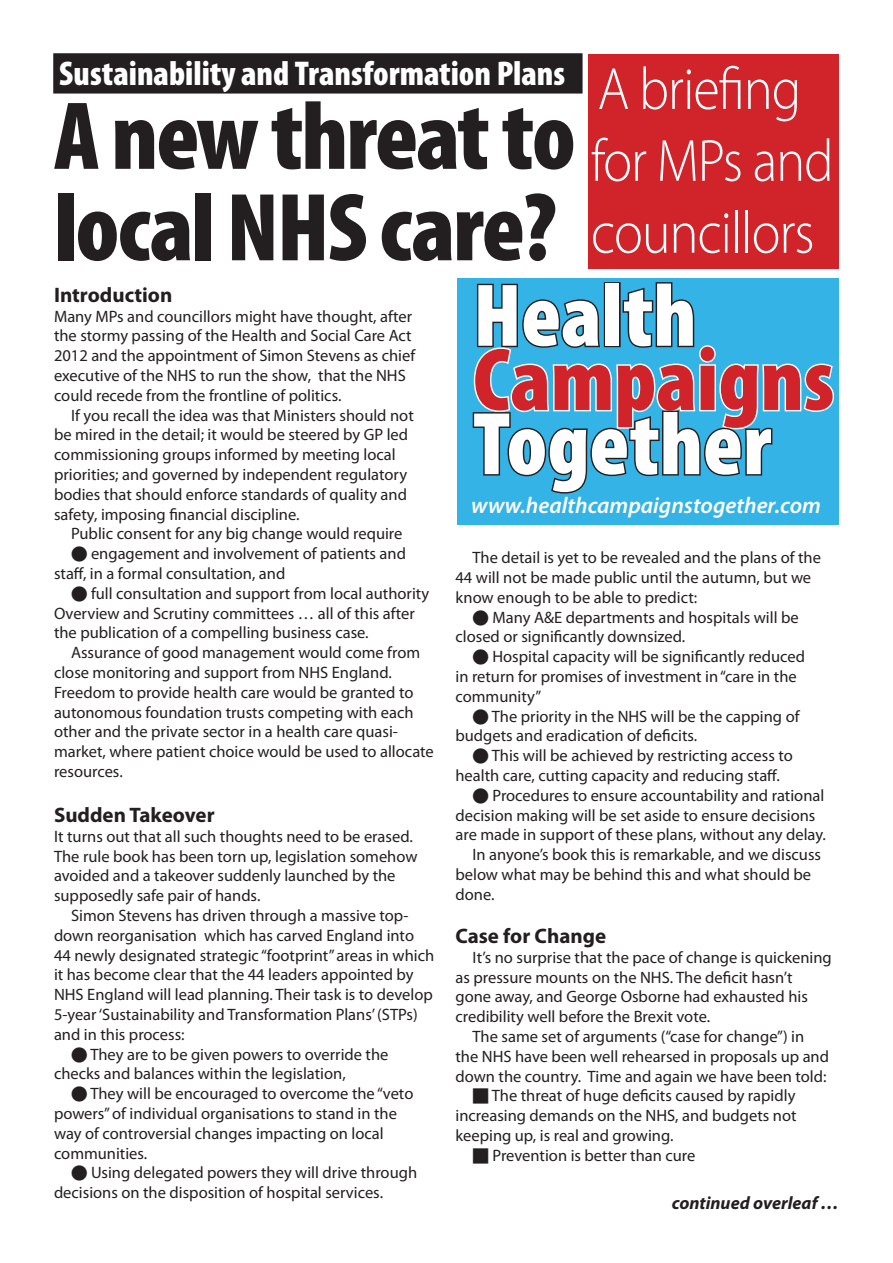
<style>
.page{position:relative;width:893px;height:1263px;background:#fff}
.page>*{position:absolute;margin:0;border:0;box-sizing:border-box;transform-origin:0 0}
.t1{font:900 condensed 97.5px/91.5px "Myriad Pro";letter-spacing:-.02em;color:#231f20}
.t2{font:900 condensed 89.85px "Myriad Pro";color:#fff}
.t3{font:900 condensed 89.85px "Myriad Pro";color:#d1232a}
.t4{font:300 59.85px/71.8px "Myriad Pro";letter-spacing:-.02em;color:#fff;scale:.91 1}
.t5{font:900 condensed 34.5px "Myriad Pro";color:#fff}
.t6{font:italic 600 22.8px "Myriad Pro";color:#fff}
.t7{font:700 21px "Myriad Pro";color:#231f20}
.t8{font:italic 700 18px "Myriad Pro";color:#231f20}
.t9{font:16.5px/19.8px "Myriad Pro";color:#231f20}
</style>
<div class="page">
<div style="left:588px;top:54px;width:251px;height:215px;background:#d1232a"></div>
<div style="left:457px;top:278px;width:382px;height:247px;background:#34b3e7"></div>
<svg style="left:472px;top:282px;width:362px;height:212px"></svg>
<div style="left:54px;top:54px;width:528px;height:39px;background:#231f20"></div>
<div style="left:53px;top:53px;width:530px;height:41px;border:2px solid #231f20"></div>
<h3 class="t5" style="left:59px;top:51px;width:508px">Sustainability and Transformation Plans</h3>
<h3 class="t4" style="left:591px;top:52px;width:268px">A briefing for MPs and councillors</h3>
<h1 class="t1" style="left:54px;top:88px;width:523px">A new threat to local NHS care?</h1>
<h2 class="t2" style="left:473px;top:258px;width:225px">Health</h2>
<h2 class="t3" style="left:473px;top:322px;width:363px">Campaigns</h2>
<p class="t7" style="left:54px;top:281px;width:120px">Introduction</p>
<p class="t9" style="left:54px;top:306px;width:363px">Many MPs and councillors might have thought, after the stormy passing of the Health and Social Care Act 2012 and the appointment of Simon Stevens as chief executive of the NHS to run the show, that the NHS could recede from the frontline of politics.</p>
<p class="t9" style="left:54px;top:405px;width:361px;text-indent:17px">If you recall the idea was that Ministers should not be mired in the detail; it would be steered by GP led commissioning groups informed by meeting local priorities; and governed by independent regulatory bodies that should enforce standards of quality and safety, imposing financial discipline.</p>
<p class="t9" style="left:71px;top:524px;width:333px">Public consent for any big change would require</p>
<p class="t9" style="left:54px;top:543px;width:353px;text-indent:17px">● engagement and involvement of patients and staff, in a formal consultation, and</p>
<p class="t9" style="left:54px;top:583px;width:377px;text-indent:17px">● full consultation and support from local authority<br>Overview and Scrutiny committees … all of this after the publication of a compelling business case.</p>
<p class="t9" style="left:54px;top:642px;width:381px;text-indent:17px">Assurance of good management would come from close monitoring and support from NHS England.<br>Freedom to provide health care would be granted to autonomous foundation trusts competing with each other and the private sector in a health care quasi&shy;market, where patient choice would be used to allocate resources.</p>
<p class="t7" style="left:54px;top:801px;width:162px">Sudden Takeover</p>
<p class="t9" style="left:54px;top:826px;width:365px">It turns out that all such thoughts need to be erased.<br>The rule book has been torn up, legislation somehow avoided and a takeover suddenly launched by the supposedly safe pair of hands.</p>
<p class="t9" style="left:54px;top:905px;width:382px;text-indent:17px">Simon Stevens has driven through a massive top&shy;down reorganisation which has carved England into 44 newly designated strategic “footprint” areas in which it has become clear that the 44 leaders appointed by NHS England will lead planning. Their task is to develop 5-year ‘Sustainability and Transformation Plans’ (STPs) and in this process:</p>
<p class="t9" style="left:54px;top:1044px;width:336px;text-indent:17px">● They are to be given powers to override the checks and balances within the legislation,</p>
<p class="t9" style="left:54px;top:1083px;width:361px;text-indent:17px">● They will be encouraged to overcome the “veto powers” of individual organisations to stand in the way of controversial changes impacting on local communities.</p>
<p class="t9" style="left:54px;top:1163px;width:365px;text-indent:17px">● Using delegated powers they will drive through decisions on the disposition of hospital services.</p>
<h2 class="t2" style="left:473px;top:387px;width:300px">Together</h2>
<h3 class="t6" style="left:471px;top:491px;width:351px">www.healthcampaignstogether.com</h3>
<p class="t9" style="left:455px;top:547px;width:367px;text-indent:17px">The detail is yet to be revealed and the plans of the<br>44 will not be made public until the autumn, but we know enough to be able to predict:</p>
<p class="t9" style="left:455px;top:607px;width:345px;text-indent:17px">● Many A&amp;E departments and hospitals will be closed or significantly downsized.</p>
<p class="t9" style="left:455px;top:646px;width:351px;text-indent:17px">● Hospital capacity will be significantly reduced in return for promises of investment in “care in the community”</p>
<p class="t9" style="left:455px;top:706px;width:346px;text-indent:17px">● The priority in the NHS will be the capping of budgets and eradication of deficits.</p>
<p class="t9" style="left:455px;top:745px;width:339px;text-indent:17px">● This will be achieved by restricting access to health care, cutting capacity and reducing staff.</p>
<p class="t9" style="left:472px;top:785px;width:353px">● Procedures to ensure accountability and rational</p>
<p class="t9" style="left:455px;top:805px;width:361px">decision making will be set aside to ensure decisions</p>
<p class="t9" style="left:455px;top:825px;width:372px">are made in support of these plans, without any delay.</p>
<p class="t9" style="left:472px;top:844px;width:350px">In anyone’s book this is remarkable, and we discuss</p>
<p class="t9" style="left:455px;top:864px;width:357px">below what may be behind this and what should be</p>
<p class="t9" style="left:455px;top:884px;width:41px">done.</p>
<p class="t7" style="left:455px;top:922px;width:152px">Case for Change</p>
<p class="t9" style="left:472px;top:947px;width:361px">It’s no surprise that the pace of change is quickening</p>
<p class="t9" style="left:455px;top:967px;width:338px">as pressure mounts on the NHS. The deficit hasn’t</p>
<p class="t9" style="left:455px;top:987px;width:354px">gone away, and George Osborne had exhausted his</p>
<p class="t9" style="left:455px;top:1006px;width:256px">credibility well before the Brexit vote.</p>
<p class="t9" style="left:472px;top:1026px;width:333px">The same set of arguments (“case for change”) in</p>
<p class="t9" style="left:455px;top:1046px;width:375px">the NHS have been well rehearsed in proposals up and</p>
<p class="t9" style="left:455px;top:1066px;width:372px">down the country. Time and again we have been told:</p>
<p class="t9" style="left:455px;top:1086px;width:343px;text-align:justify;text-indent:17px">■ The threat of huge deficits caused by rapidly increasing demands on the NHS, and budgets not keeping up, is real and growing.</p>
<p class="t9" style="left:472px;top:1145px;width:224px">■ Prevention is better than cure</p>
<p class="t8" style="left:672px;top:1191px;width:169px">continued overleaf …</p>
</div>
